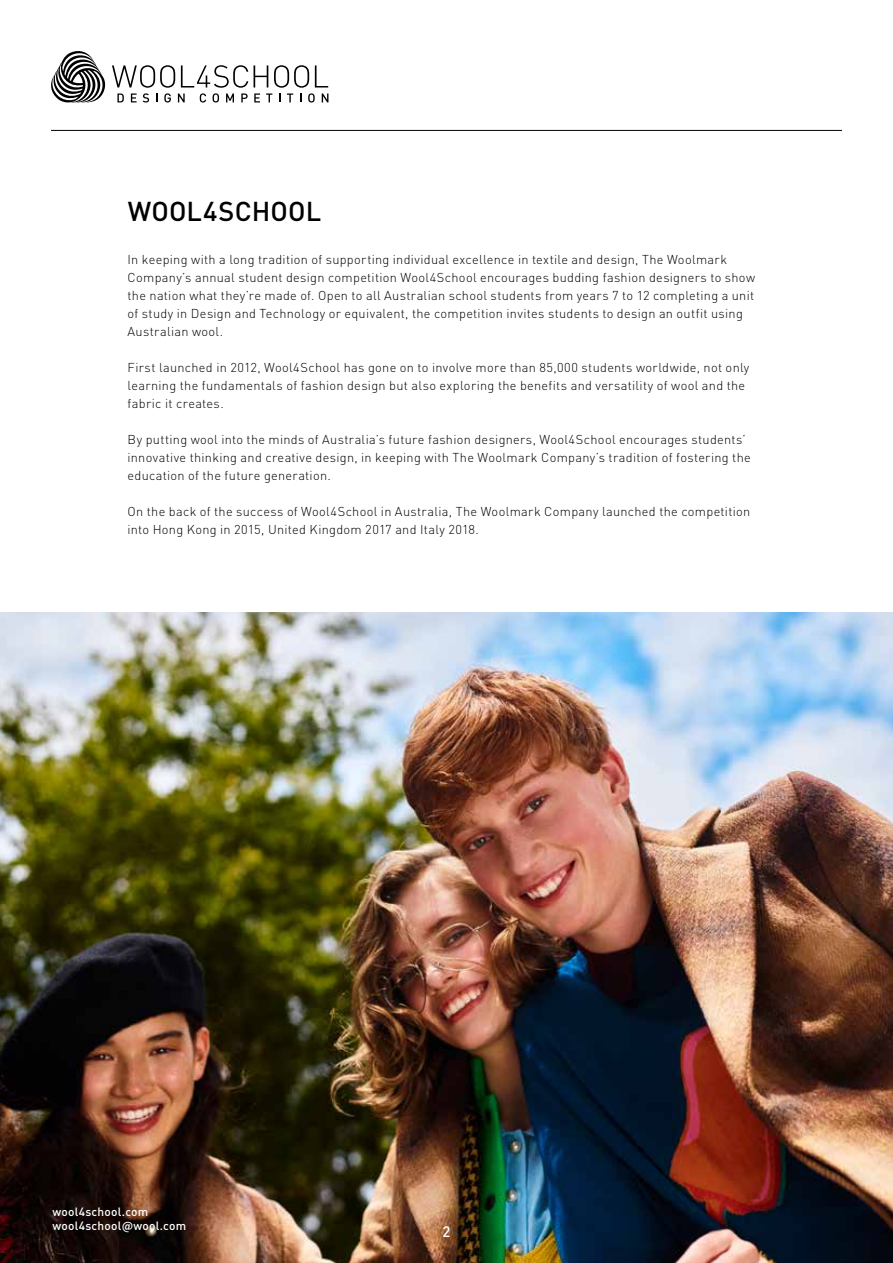
<style>
.page{position:relative;width:893px;height:1263px;background:#fff}
.page>*{position:absolute;margin:0;border:0;box-sizing:border-box;transform-origin:0 0}
.t1{font:500 27px "DINOT";letter-spacing:.01em;color:#000}
.t2{font:500 15px "DINOT";color:#fff}
.t3{font:300 12.75px/18px "DINOT";letter-spacing:.025em;color:#000}
.t4{font:500 11.85px/14.2px "DINOT";letter-spacing:.02em;color:#fff}
</style>
<div class="page">
<svg style="left:51px;top:51px;width:55px;height:52px"></svg>
<svg style="left:112px;top:65px;width:136px;height:38px"></svg>
<svg style="left:254px;top:65px;width:74px;height:38px"></svg>
<hr style="left:51px;top:130px;width:791px;height:1px;background:#000">
<img style="left:0;top:612px;width:893px;height:651px">
<h1 class="t1" style="left:128px;top:194px;width:195px">WOOL4SCHOOL</h1>
<p class="t3" style="left:128px;top:251px;width:629px">In keeping with a long tradition of supporting individual excellence in textile and design, The Woolmark Company’s annual student design competition Wool4School encourages budding fashion designers to show the nation what they’re made of. Open to all Australian school students from years 7 to 12 completing a unit of study in Design and Technology or equivalent, the competition invites students to design an outfit using Australian wool.</p>
<p class="t3" style="left:128px;top:359px;width:623px">First launched in 2012, Wool4School has gone on to involve more than 85,000 students worldwide, not only learning the fundamentals of fashion design but also exploring the benefits and versatility of wool and the fabric it creates.</p>
<p class="t3" style="left:128px;top:431px;width:625px">By putting wool into the minds of Australia’s future fashion designers, Wool4School encourages students’ innovative thinking and creative design, in keeping with The Woolmark Company’s tradition of fostering the education of the future generation.</p>
<p class="t3" style="left:128px;top:503px;width:624px">On the back of the success of Wool4School in Australia, The Woolmark Company launched the competition into Hong Kong in 2015, United Kingdom 2017 and Italy 2018.</p>
<p class="t4" style="left:53px;top:1204px;width:135px">wool4school.com wool4school@wool.com</p>
<p class="t2" style="left:442px;top:1222px;width:9px">2</p>
</div>
